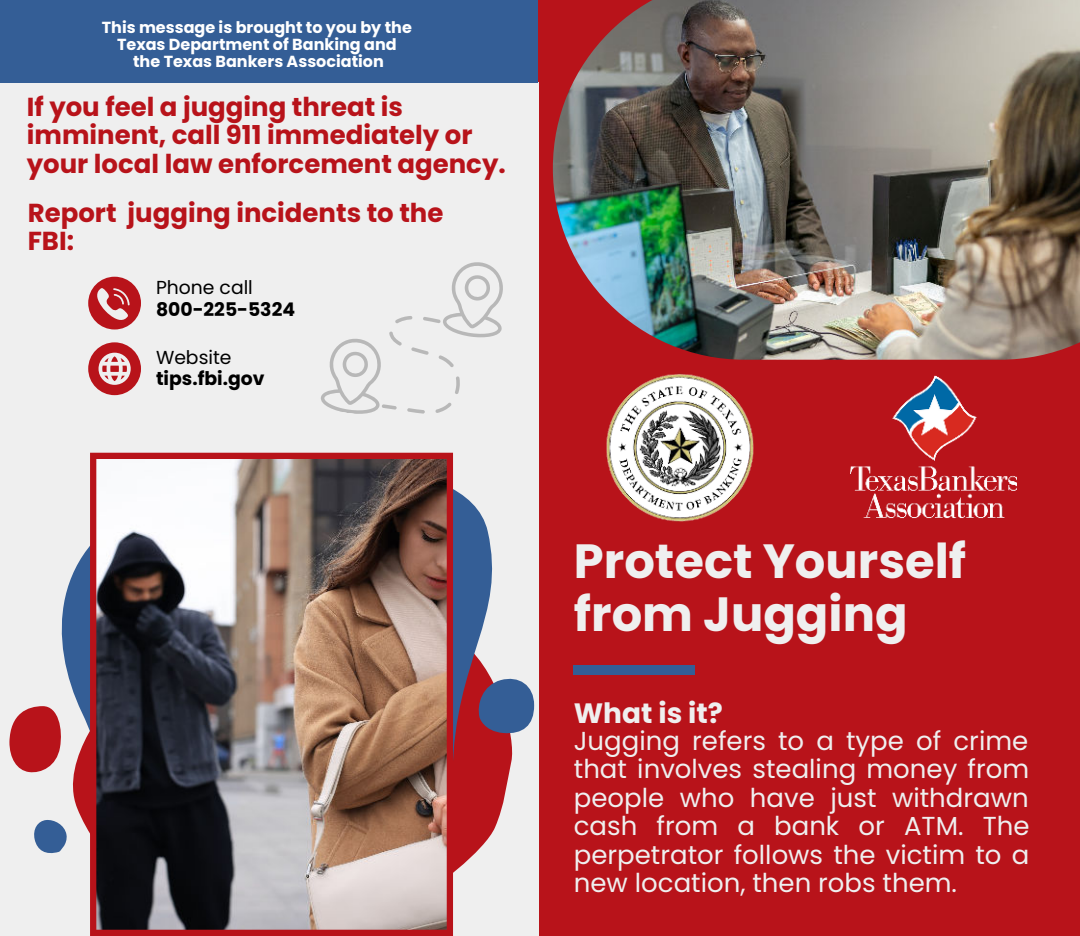
<style>
.page{position:relative;width:1080px;height:936px;background:#b8131a}
.page>*{position:absolute;margin:0;border:0;box-sizing:border-box;transform-origin:0 0}
.t1{font:700 48px/52.4px "Poppins";color:#efefef}
.t2{font:700 28px "Poppins";color:#efefef}
.t3{font:26px/28.4px "Poppins";color:#efefef;text-align:justify}
.t4{font:700 26px/28.4px "Poppins";color:#b8131a}
.t5{font:700 18.8px "Poppins";color:#000}
.t6{font:18.8px "Poppins";color:#000}
.t7{font:700 16px/16.8px "Poppins";color:#fff;text-align:center}
</style>
<div class="page">
<img style="left:553px;top:0;width:527px;height:360px">
<div style="left:0;top:83px;width:538px;height:853px;background:#efefef"></div>
<svg style="left:61px;top:452px;width:446px;height:421px"></svg>
<svg style="left:9px;top:706px;width:54px;height:68px"></svg>
<svg style="left:34px;top:819px;width:34px;height:37px"></svg>
<svg style="left:476px;top:675px;width:58px;height:60px"></svg>
<div style="left:0;top:0;width:537px;height:83px;background:#345e96"></div>
<img style="left:90px;top:453px;width:363px;height:483px">
<svg style="left:321px;top:262px;width:182px;height:152px"></svg>
<svg style="left:88px;top:277px;width:53px;height:53px"></svg>
<svg style="left:88px;top:342px;width:53px;height:53px"></svg>
<div style="left:574px;top:666px;width:121px;height:9px;background:#345e96"></div>
<img style="left:850px;top:376px;width:167px;height:143px">
<img style="left:606px;top:373px;width:148px;height:149px">
<p class="t7" style="left:102px;top:19px;width:312px">This message is brought to you by the<br>Texas Department of Banking and the Texas Bankers Association</p>
<p class="t4" style="left:27px;top:92px;width:480px">If you feel a jugging threat is imminent, call 911 immediately or your local law enforcement agency.</p>
<p class="t4" style="left:28px;top:199px;width:417px">Report jugging incidents to the<br>FBI:</p>
<p class="t6" style="left:156px;top:277px;width:98px">Phone call</p>
<p class="t5" style="left:156px;top:298px;width:141px">800-225-5324</p>
<p class="t6" style="left:156px;top:346px;width:77px">Website</p>
<p class="t5" style="left:156px;top:368px;width:110px">tips.fbi.gov</p>
<h1 class="t1" style="left:574px;top:536px;width:394px">Protect Yourself from Jugging</h1>
<p class="t2" style="left:574px;top:697px;width:151px">What is it?</p>
<p class="t3" style="left:574px;top:726px;width:457px">Jugging refers to a type of crime that involves stealing money from people who have just withdrawn cash from a bank or ATM. The perpetrator follows the victim to a new location, then robs them.</p>
</div>
